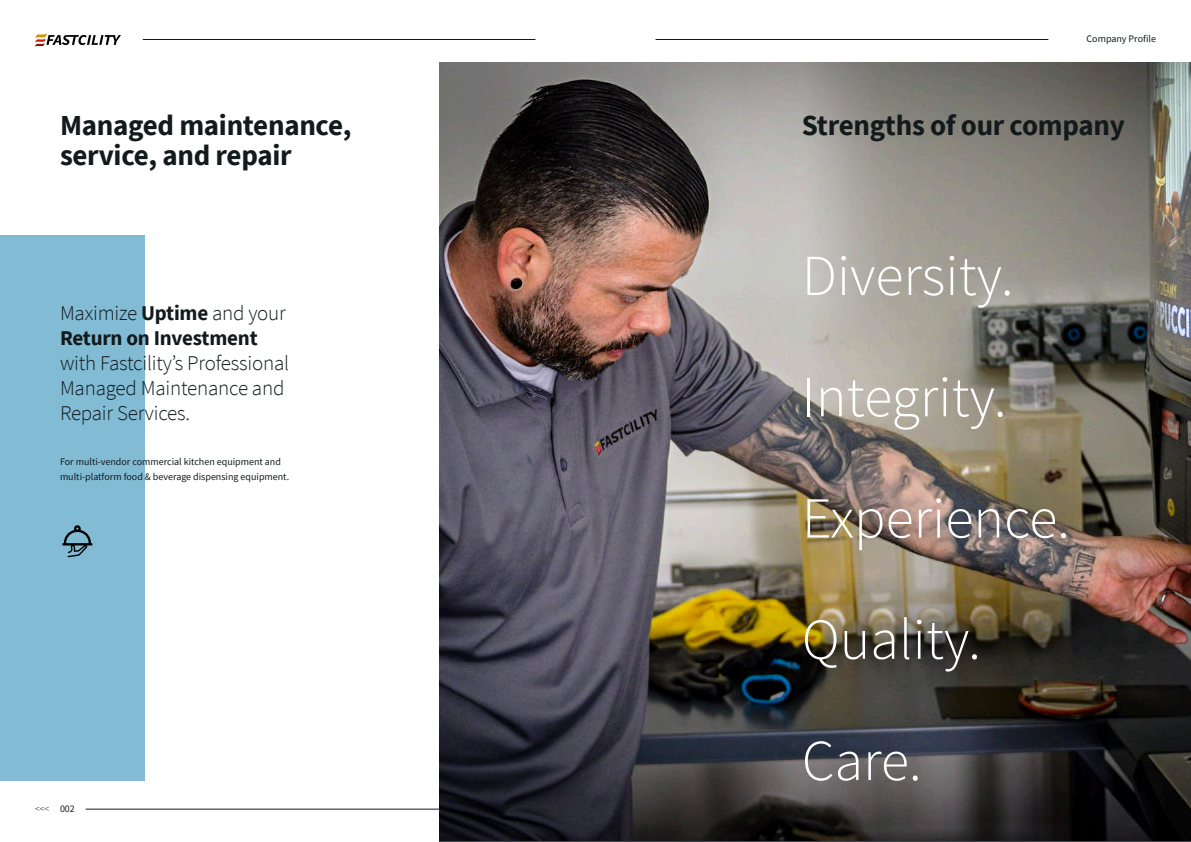
<style>
.page{position:relative;width:1191px;height:842px;background:#fff}
.page>*{position:absolute;margin:0;border:0;box-sizing:border-box;transform-origin:0 0}
.t1{font:300 58px/121.3px "Source Sans Pro";color:#fff}
.t2{font:700 29px/30px "Source Sans Pro";letter-spacing:-.01em;color:#131a1c}
.t3{font:300 21px/25px "Source Sans Pro";letter-spacing:-.01em;color:#131a1c}
.t4{font:700 21px/25px "Source Sans Pro";letter-spacing:-.01em;color:#131a1c}
.t5{font:10px/15px "Source Sans Pro";color:#131a1c}
.t6{font:300 10px "Source Sans Pro";color:#131a1c}
.s1{font-weight:300}
.s2{font-weight:400;color:#1d1d1b}
</style>
<div class="page">
<hr style="left:86px;top:809px;width:1019px;height:1px;background:#131a1c">
<hr style="left:143px;top:39px;width:392px;height:1px;background:#131a1c">
<hr style="left:655px;top:39px;width:393px;height:1px;background:#131a1c">
<div style="left:0;top:235px;width:145px;height:545px;background:#81bbd4"></div>
<img style="left:439px;top:62px;width:752px;height:779px">
<svg style="left:62px;top:525px;width:31px;height:32px"></svg>
<svg style="left:35px;top:33px;width:86px;height:14px"></svg>
<p class="t5" style="left:1086px;top:32px;width:71px">Company Profile</p>
<h2 class="t2" style="left:60px;top:113px;width:293px">Managed maintenance, service, and repair</h2>
<h2 class="t2" style="left:802px;top:113px;width:324px">Strengths of our company</h2>
<h3 class="t4" style="left:60px;top:302px;width:227px"><span class="s1">Maximize</span> Uptime <span class="s1">and your<br></span>Return on Investment</h3>
<h3 class="t3" style="left:60px;top:352px;width:231px">with Fastcility’s Professional<br>Managed Maintenance and<br>Repair Services.</h3>
<p class="t5" style="left:60px;top:455px;width:231px">For multi-vendor commercial kitchen equipment and multi-platform food &amp; beverage dispensing equipment.</p>
<p class="t6" style="left:35px;top:805px;width:41px">&lt;&lt;&lt; <span class="s2">002</span></p>
<h1 class="t1" style="left:802px;top:220px;width:269px">Diversity.<br>Integrity.<br>Experience.<br>Quality.<br>Care.</h1>
</div>
